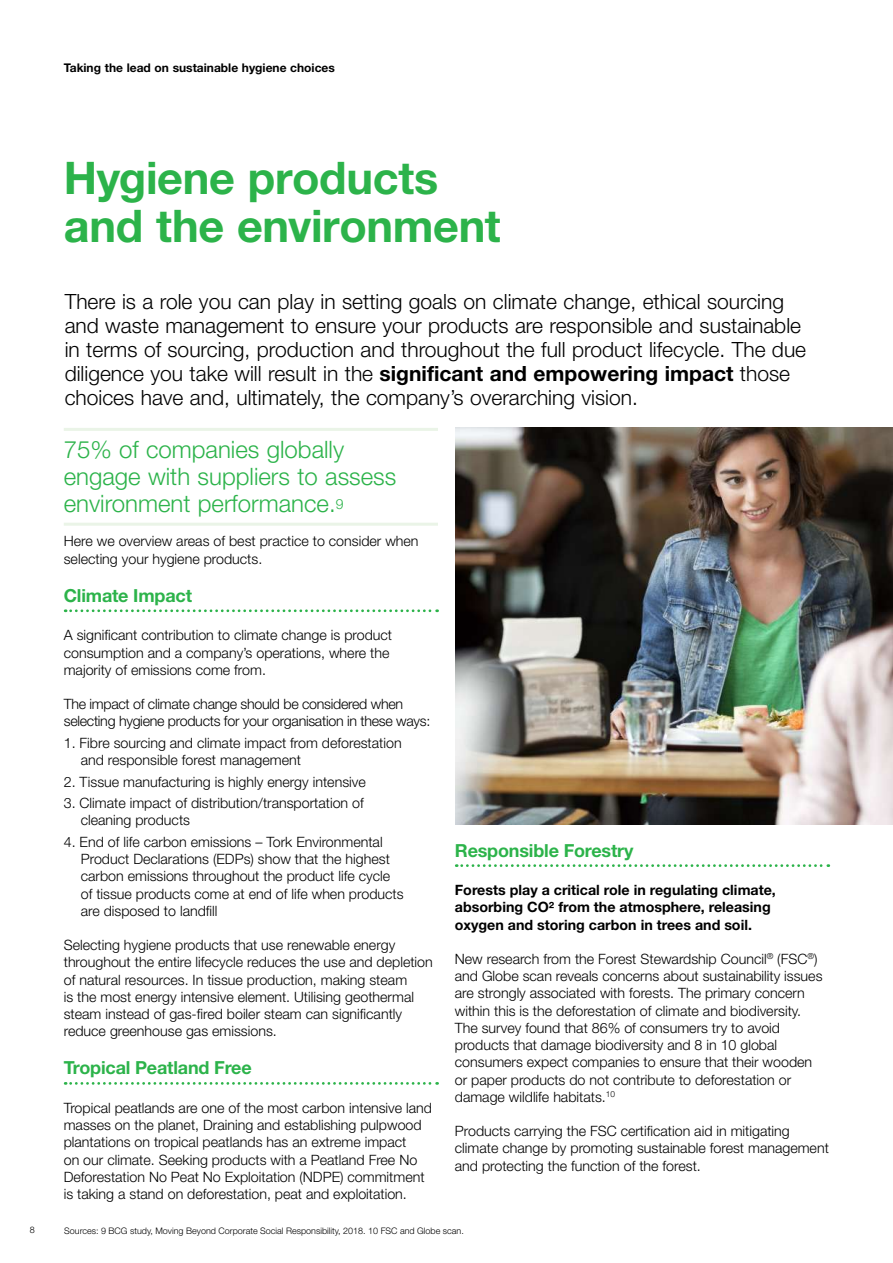
<style>
.page{position:relative;width:893px;height:1263px;background:#fff}
.page>*{position:absolute;margin:0;border:0;box-sizing:border-box;transform-origin:0 0}
.t1{font:700 45px/48px "Helvetica Neue LT Std";letter-spacing:-.01em;color:#2cb34a}
.t2{font:300 24px/27px "Helvetica Neue LT Std";color:#2cb34a}
.t3{font:300 21px/24px "Helvetica Neue LT Std";color:#000}
.t4{font:700 18px "Helvetica Neue LT Std";letter-spacing:-.01em;color:#2cb34a}
.t5{font:300 14.25px/17.2px "Helvetica Neue LT Std";color:#000}
.t6{font:700 14.25px/17.2px "Helvetica Neue LT Std";color:#000}
.t7{font:300 14.25px/17.2px "Helvetica Neue LT Std";letter-spacing:-.02em;color:#000}
.t8{font:700 12px "Helvetica Neue LT Std";color:#000}
.t9{font:300 9px "Helvetica Neue LT Std";color:#000}
.s1{font-weight:700}
.s2{font-size:13.95px}
</style>
<div class="page">
<svg style="left:65px;top:609px;width:373px;height:3px"></svg>
<svg style="left:65px;top:1082px;width:373px;height:3px"></svg>
<svg style="left:456px;top:864px;width:373px;height:3px"></svg>
<hr style="left:64px;top:428px;width:374px;height:3px;background:#eaf4e7">
<hr style="left:64px;top:523px;width:374px;height:3px;background:#eaf4e7">
<img style="left:455px;top:428px;width:438px;height:396px">
<p class="t8" style="left:64px;top:61px;width:273px">Taking the lead on sustainable hygiene choices</p>
<h1 class="t1" style="left:64px;top:153px;width:438px">Hygiene products and the environment</h1>
<p class="t3" style="left:65px;top:289px;width:743px">There is a role you can play in setting goals on climate change, ethical sourcing and waste management to ensure your products are responsible and sustainable in terms of sourcing, production and throughout the full product lifecycle. The due diligence you take will result in the <span class="s1">significant and empowering impact</span> those choices have and, ultimately, the company’s overarching vision.</p>
<h2 class="t2" style="left:64px;top:436px;width:334px">75% of companies globally engage with suppliers to assess environment performance.<span class="s2">9</span></h2>
<p class="t5" style="left:64px;top:532px;width:356px">Here we overview areas of best practice to consider when selecting your hygiene products.</p>
<p class="t4" style="left:64px;top:584px;width:130px">Climate Impact</p>
<p class="t5" style="left:64px;top:626px;width:330px">A significant contribution to climate change is product consumption and a company’s operations, where the majority of emissions come from.</p>
<p class="t7" style="left:64px;top:695px;width:368px">The impact of climate change should be considered when selecting hygiene products for your organisation in these ways:</p>
<p class="t5" style="left:81px;top:734px;width:322px;text-indent:-17px">1. Fibre sourcing and climate impact from deforestation and responsible forest management</p>
<p class="t5" style="left:64px;top:772px;width:304px">2. Tissue manufacturing is highly energy intensive</p>
<p class="t5" style="left:81px;top:794px;width:285px;text-indent:-17px">3. Climate impact of distribution/transportation of cleaning products</p>
<p class="t5" style="left:81px;top:833px;width:324px;text-indent:-17px">4. End of life carbon emissions – Tork Environmental Product Declarations (EDPs) show that the highest carbon emissions throughout the product life cycle of tissue products come at end of life when products are disposed to landfill</p>
<p class="t5" style="left:64px;top:936px;width:371px">Selecting hygiene products that use renewable energy throughout the entire lifecycle reduces the use and depletion of natural resources. In tissue production, making steam<br>is the most energy intensive element. Utilising geothermal steam instead of gas-fired boiler steam can significantly reduce greenhouse gas emissions.</p>
<p class="t4" style="left:64px;top:1057px;width:189px">Tropical Peatland Free</p>
<p class="t5" style="left:64px;top:1099px;width:370px">Tropical peatlands are one of the most carbon intensive land masses on the planet, Draining and establishing pulpwood plantations on tropical peatlands has an extreme impact<br>on our climate. Seeking products with a Peatland Free No Deforestation No Peat No Exploitation (NDPE) commitment is taking a stand on deforestation, peat and exploitation.</p>
<p class="t4" style="left:455px;top:839px;width:180px">Responsible Forestry</p>
<p class="t6" style="left:455px;top:881px;width:323px">Forests play a critical role in regulating climate, absorbing CO² from the atmosphere, releasing oxygen and storing carbon in trees and soil.</p>
<p class="t5" style="left:455px;top:950px;width:369px">New research from the Forest Stewardship Council<sup>®</sup> (FSC<sup>®</sup>) and Globe scan reveals concerns about sustainability issues are strongly associated with forests. The primary concern within this is the deforestation of climate and biodiversity.<br>The survey found that 86% of consumers try to avoid products that damage biodiversity and 8 in 10 global consumers expect companies to ensure that their wooden or paper products do not contribute to deforestation or damage wildlife habitats.<sup>10</sup></p>
<p class="t5" style="left:455px;top:1122px;width:376px">Products carrying the FSC certification aid in mitigating climate change by promoting sustainable forest management and protecting the function of the forest.</p>
<p class="t9" style="left:30px;top:1224px;width:7px">8</p>
<p class="t9" style="left:64px;top:1225px;width:401px">Sources: 9 BCG study, Moving Beyond Corporate Social Responsibility, 2018. 10 FSC and Globe scan.</p>
</div>
